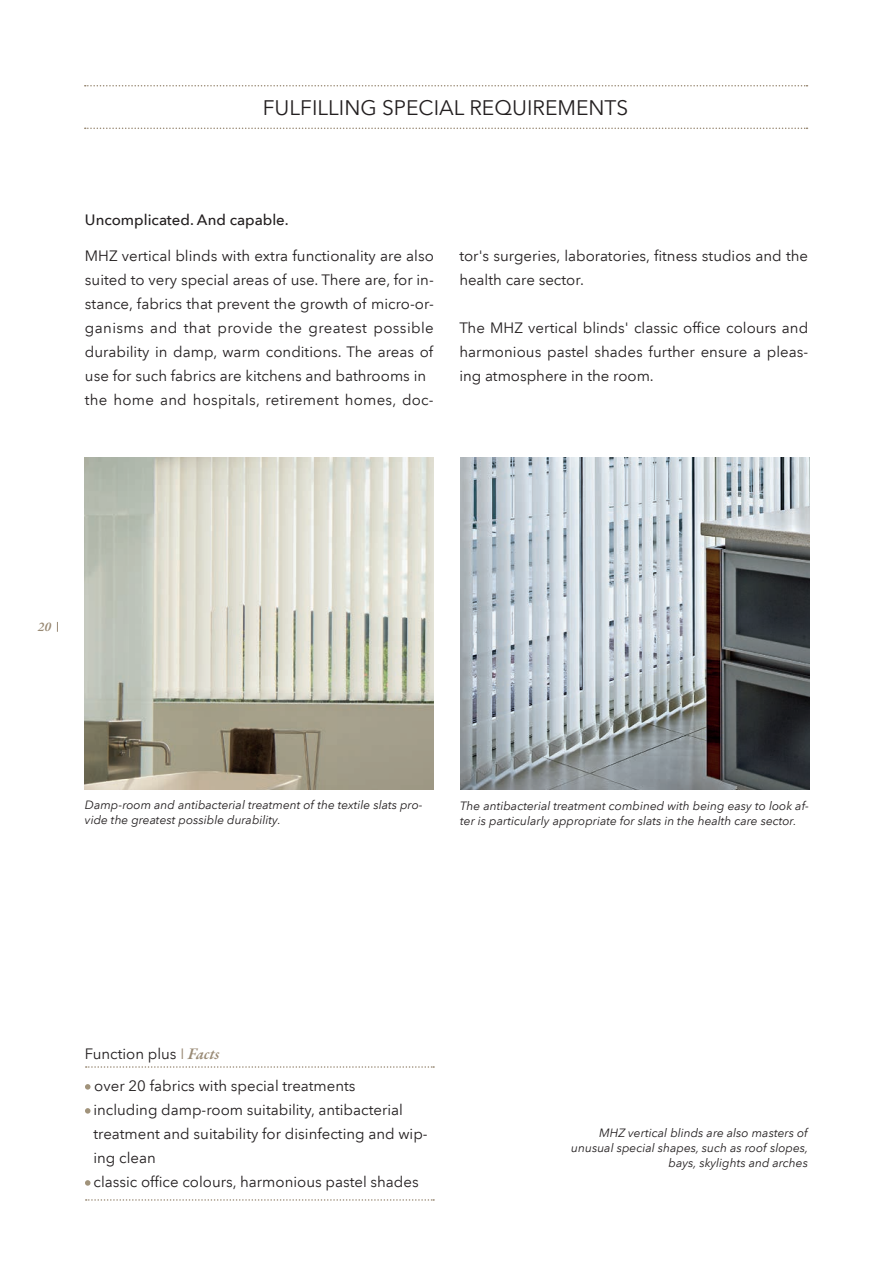
<style>
.page{position:relative;width:894px;height:1265px;background:#fff}
.page>*{position:absolute;margin:0;border:0;box-sizing:border-box;transform-origin:0 0}
.t1{font:21px "Avenir Next LT Com";color:#231f20}
.t2{font:15px/24px "Avenir Next LT Com";color:#231f20}
.t3{font:500 15px "Avenir Next LT Com";color:#231f20}
.t4{font:italic 600 13.5px "Garamond Premr Pro";color:#998a75}
.t5{font:italic 12px/15px "Avenir Next LT Com";color:#231f20}
.s1{color:#998a75}
.s2{font-family:"Garamond Premr Pro";font-weight:600;font-style:italic;font-size:16.5px;color:#998a75}
</style>
<div class="page">
<img style="left:460px;top:458px;width:349px;height:331px">
<img style="left:85px;top:458px;width:349px;height:331px">
<svg style="left:85px;top:85px;width:722px;height:1px"></svg>
<svg style="left:85px;top:127px;width:722px;height:2px"></svg>
<svg style="left:86px;top:1066px;width:348px;height:1px"></svg>
<svg style="left:86px;top:1199px;width:348px;height:1px"></svg>
<svg style="left:85px;top:1084px;width:5px;height:5px"></svg>
<svg style="left:85px;top:1108px;width:5px;height:5px"></svg>
<svg style="left:85px;top:1180px;width:5px;height:5px"></svg>
<h1 class="t1" style="left:263px;top:95px;width:367px">FULFILLING SPECIAL REQUIREMENTS</h1>
<p class="t3" style="left:85px;top:210px;width:205px">Uncomplicated. And capable.</p>
<p class="t2" style="left:85px;top:244px;width:350px">MHZ vertical blinds with extra functionality are also suited to very special areas of use. There are, for in&shy;stance, fabrics that prevent the growth of micro-or&shy;ganisms and that provide the greatest possible durability in damp, warm conditions. The areas of use for such fabrics are kitchens and bathrooms in the home and hospitals, retirement homes, doc-</p>
<p class="t2" style="left:459px;top:244px;width:350px">tor's surgeries, laboratories, fitness studios and the health care sector.</p>
<p class="t2" style="left:459px;top:316px;width:350px;text-align:justify">The MHZ vertical blinds' classic office colours and harmonious pastel shades further ensure a pleas&shy;ing atmosphere in the room.</p>
<p class="t4" style="left:38px;top:618px;width:15px">20</p>
<p class="t5" style="left:85px;top:797px;width:339px">Damp-room and antibacterial treatment of the textile slats pro&shy;vide the greatest possible durability.</p>
<p class="t5" style="left:460px;top:798px;width:350px">The antibacterial treatment combined with being easy to look af&shy;ter is particularly appropriate for slats in the health care sector.</p>
<p class="t2" style="left:94px;top:1036px;width:263px;line-height:32.5px;text-indent:-9px">Function plus <span class="s1">I</span> <span class="s2">Facts<br></span>over 20 fabrics with special treatments</p>
<p class="t2" style="left:93px;top:1097px;width:336px">including damp-room suitability, antibacterial treatment and suitability for disinfecting and wip&shy;ing clean<br>classic office colours, harmonious pastel shades</p>
<p class="t5" style="left:571px;top:1125px;width:238px;text-align:right">MHZ vertical blinds are also masters of unusual special shapes, such as roof slopes, bays, skylights and arches</p>
</div>
